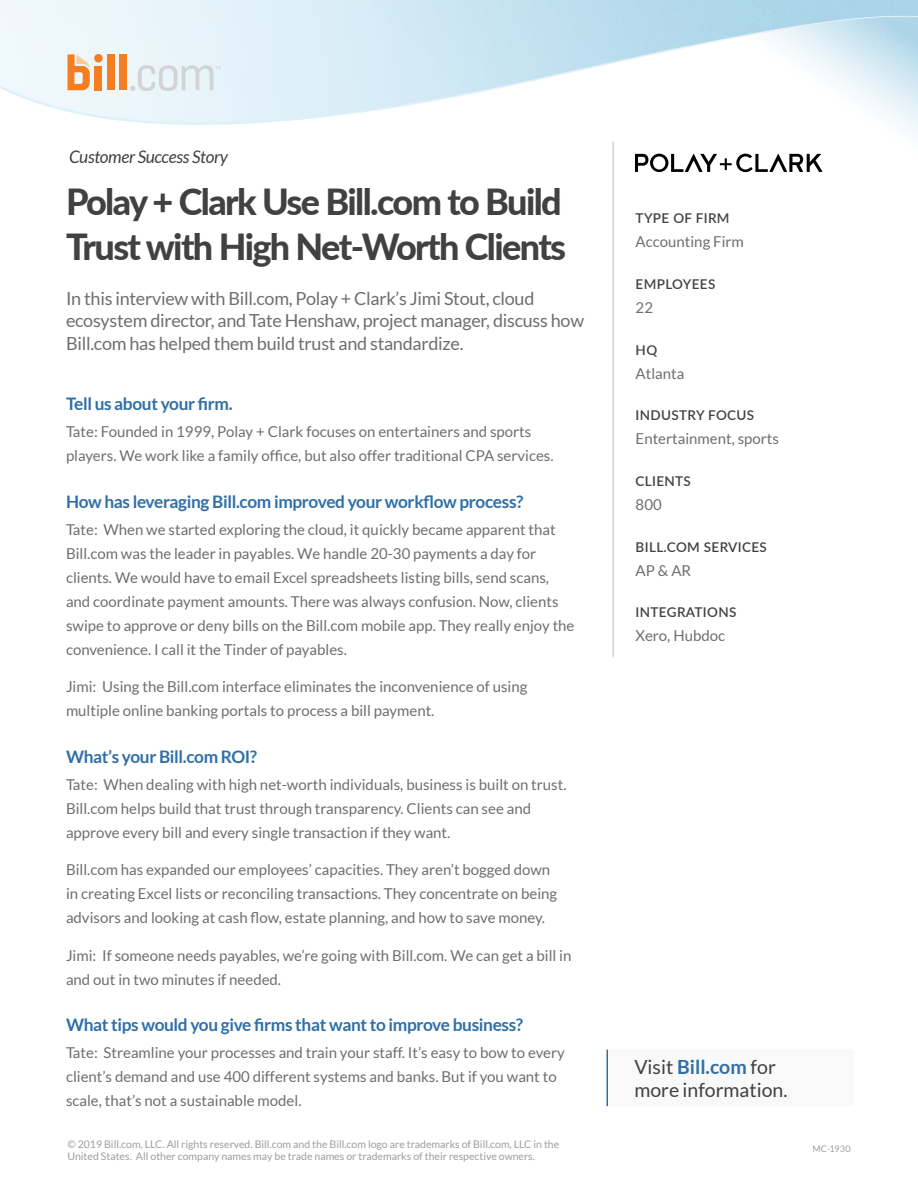
<style>
.page{position:relative;width:918px;height:1188px;background:#fff}
.page>*{position:absolute;margin:0;border:0;box-sizing:border-box;transform-origin:0 0}
.t1{font:800 36px/45px "Lato";letter-spacing:-.045em;color:#414042}
.t2{font:19.5px/22.5px "Lato";color:#414042}
.t3{font:18px/22.5px "Lato";letter-spacing:-.015em;color:#6d6e71}
.t4{font:700 17.25px "Lato";letter-spacing:-.02em;color:#2f6fa7}
.t5{font:italic 17.25px "Lato";letter-spacing:-.02em;color:#414042}
.t6{font:15px/24px "Lato";color:#6d6e71}
.t7{font:600 13.5px "Lato";letter-spacing:.025em;color:#414042}
.t8{font:10.5px/12px "Lato";color:#9b9da0}
.t9{font:9px "Lato";letter-spacing:.02em;color:#9b9da0}
.s1{font-weight:700;color:#2f6fa7}
</style>
<div class="page">
<hr style="left:612px;top:142px;width:2px;height:515px;background:#d1d3d4">
<div style="left:607px;top:1050px;width:247px;height:56px;background:#f3f4f4"></div>
<hr style="left:606px;top:1050px;width:2px;height:56px;background:#2f6fa7">
<img style="left:0;top:0;width:918px;height:347px">
<svg style="left:0;top:16px;width:918px;height:144px"></svg>
<div style="left:95px;top:66px;width:7px;height:24px;background:#f57e20"></div>
<div style="left:107px;top:54px;width:7px;height:36px;background:#f57e20"></div>
<div style="left:120px;top:54px;width:7px;height:36px;background:#f57e20"></div>
<div style="left:94px;top:54px;width:9px;height:9px;background:#f57e20;border-radius:50%"></div>
<svg style="left:68px;top:54px;width:22px;height:36px"></svg>
<svg style="left:130px;top:65px;width:91px;height:26px;background:#e0e9ed"></svg>
<p class="t5" style="left:69px;top:147px;width:160px">Customer Success Story</p>
<h1 class="t1" style="left:66px;top:178px;width:502px">Polay + Clark Use Bill.com to Build<br>Trust with High Net-Worth Clients</h1>
<p class="t3" style="left:66px;top:287px;width:520px">In this interview with Bill.com, Polay + Clark’s Jimi Stout, cloud ecosystem director, and Tate Henshaw, project manager, discuss how<br>Bill.com has helped them build trust and standardize.</p>
<p class="t4" style="left:66px;top:394px;width:168px">Tell us about your firm.</p>
<p class="t6" style="left:66px;top:420px;width:489px">Tate: Founded in 1999, Polay + Clark focuses on entertainers and sports players. We work like a family office, but also offer traditional CPA services.</p>
<p class="t4" style="left:66px;top:492px;width:459px">How has leveraging Bill.com improved your workflow process?</p>
<p class="t6" style="left:66px;top:517px;width:510px">Tate: When we started exploring the cloud, it quickly became apparent that Bill.com was the leader in payables. We handle 20-30 payments a day for clients. We would have to email Excel spreadsheets listing bills, send scans, and coordinate payment amounts. There was always confusion. Now, clients swipe to approve or deny bills on the Bill.com mobile app. They really enjoy the convenience. I call it the Tinder of payables.</p>
<p class="t6" style="left:66px;top:675px;width:463px">Jimi: Using the Bill.com interface eliminates the inconvenience of using multiple online banking portals to process a bill payment.</p>
<p class="t4" style="left:66px;top:747px;width:193px">What’s your Bill.com ROI?</p>
<p class="t6" style="left:66px;top:772px;width:502px">Tate: When dealing with high net-worth individuals, business is built on trust.<br>Bill.com helps build that trust through transparency. Clients can see and approve every bill and every single transaction if they want.</p>
<p class="t6" style="left:66px;top:858px;width:493px">Bill.com has expanded our employees’ capacities. They aren’t bogged down in creating Excel lists or reconciling transactions. They concentrate on being advisors and looking at cash flow, estate planning, and how to save money.</p>
<p class="t6" style="left:66px;top:943px;width:507px">Jimi: If someone needs payables, we’re going with Bill.com. We can get a bill in and out in two minutes if needed.</p>
<p class="t4" style="left:66px;top:1015px;width:459px">What tips would you give firms that want to improve business?</p>
<p class="t6" style="left:66px;top:1041px;width:500px">Tate: Streamline your processes and train your staff. It’s easy to bow to every client’s demand and use 400 different systems and banks. But if you want to scale, that’s not a sustainable model.</p>
<p class="t7" style="left:636px;top:208px;width:95px">TYPE OF FIRM</p>
<p class="t6" style="left:636px;top:230px;width:110px">Accounting Firm</p>
<p class="t7" style="left:636px;top:274px;width:81px">EMPLOYEES</p>
<p class="t6" style="left:636px;top:295px;width:19px">22</p>
<p class="t7" style="left:636px;top:340px;width:23px">HQ</p>
<p class="t6" style="left:636px;top:361px;width:50px">Atlanta</p>
<p class="t7" style="left:636px;top:406px;width:120px">INDUSTRY FOCUS</p>
<p class="t6" style="left:636px;top:427px;width:145px">Entertainment, sports</p>
<p class="t7" style="left:636px;top:471px;width:57px">CLIENTS</p>
<p class="t6" style="left:636px;top:492px;width:28px">800</p>
<p class="t7" style="left:636px;top:537px;width:133px">BILL.COM SERVICES</p>
<p class="t6" style="left:636px;top:558px;width:57px">AP &amp; AR</p>
<p class="t7" style="left:636px;top:603px;width:102px">INTEGRATIONS</p>
<p class="t6" style="left:636px;top:624px;width:91px">Xero, Hubdoc</p>
<h2 class="t2" style="left:634px;top:1056px;width:155px">Visit <span class="s1">Bill.com</span> for more information.</h2>
<p class="t8" style="left:67px;top:1139px;width:493px">© 2019 Bill.com, LLC. All rights reserved. Bill.com and the Bill.com logo are trademarks of Bill.com, LLC in the<br>United States. All other company names may be trade names or trademarks of their respective owners.</p>
<p class="t9" style="left:812px;top:1144px;width:40px">MC-1930</p>
</div>
